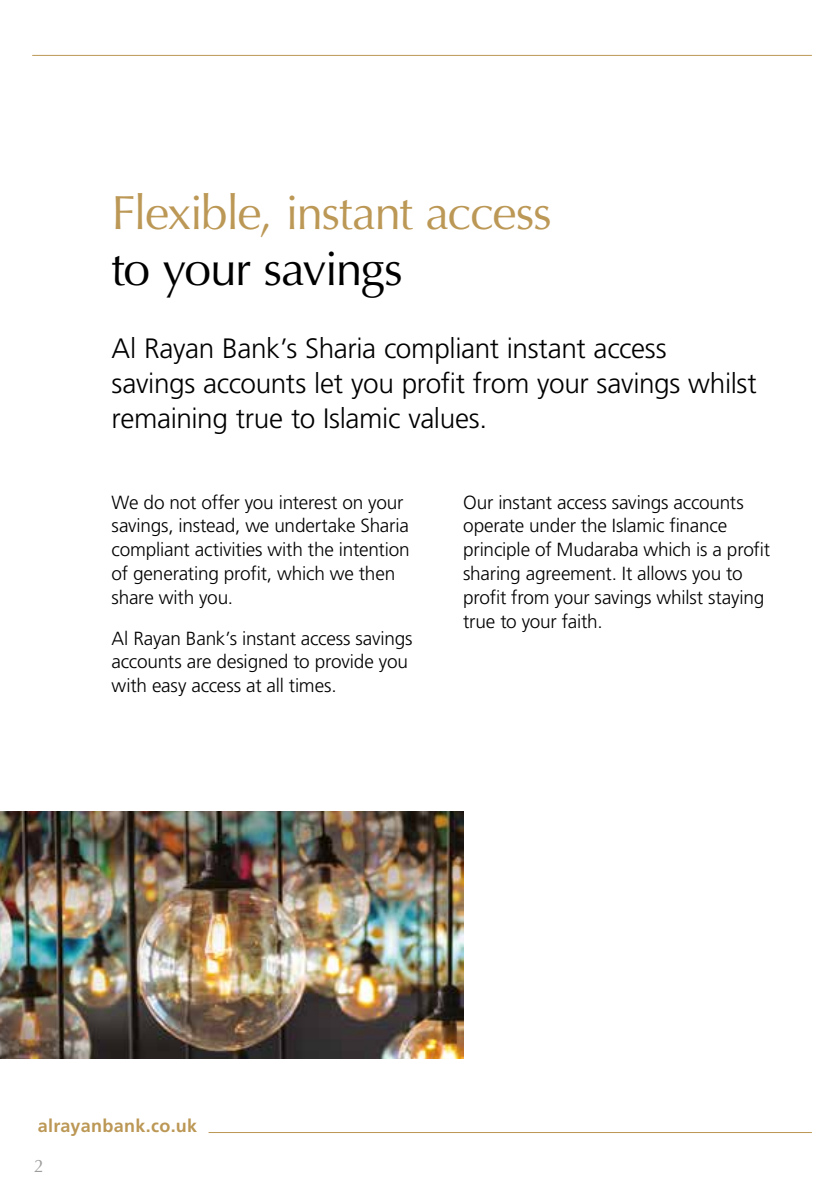
<style>
.page{position:relative;width:839px;height:1189px;background:#fff}
.page>*{position:absolute;margin:0;border:0;box-sizing:border-box;transform-origin:0 0}
.t1{font:48px "Optima";letter-spacing:-.035em;color:#bc9856}
.t2{font:48px "Optima";letter-spacing:-.035em;color:#000}
.t3{font:300 28px/35px "Frutiger";letter-spacing:-.015em;color:#000}
.t4{font:300 19px/23.8px "Frutiger";letter-spacing:-.01em;color:#000}
.t5{font:700 18px "Frutiger";letter-spacing:.015em;color:#bc9856}
.t6{font:18px "Optima";color:#9d9d9c}
</style>
<div class="page">
<hr style="left:32px;top:55px;width:780px;height:1px;background:#bc9856">
<hr style="left:209px;top:1132px;width:603px;height:1px;background:#bc9856">
<img style="left:0;top:812px;width:463px;height:246px">
<h1 class="t1" style="left:112px;top:185px;width:442px">Flexible, instant access</h1>
<h1 class="t2" style="left:112px;top:240px;width:293px">to your savings</h1>
<h2 class="t3" style="left:112px;top:331px;width:647px">Al Rayan Bank’s Sharia compliant instant access savings accounts let you profit from your savings whilst remaining true to Islamic values.</h2>
<p class="t4" style="left:112px;top:490px;width:300px">We do not offer you interest on your savings, instead, we undertake Sharia compliant activities with the intention of generating profit, which we then share with you.</p>
<p class="t4" style="left:112px;top:626px;width:302px">Al Rayan Bank’s instant access savings accounts are designed to provide you with easy access at all times.</p>
<p class="t4" style="left:463px;top:490px;width:308px">Our instant access savings accounts operate under the Islamic finance principle of Mudaraba which is a profit sharing agreement. It allows you to profit from your savings whilst staying true to your faith.</p>
<p class="t5" style="left:38px;top:1115px;width:161px">alrayanbank.co.uk</p>
<p class="t6" style="left:34px;top:1155px;width:12px">2</p>
</div>
